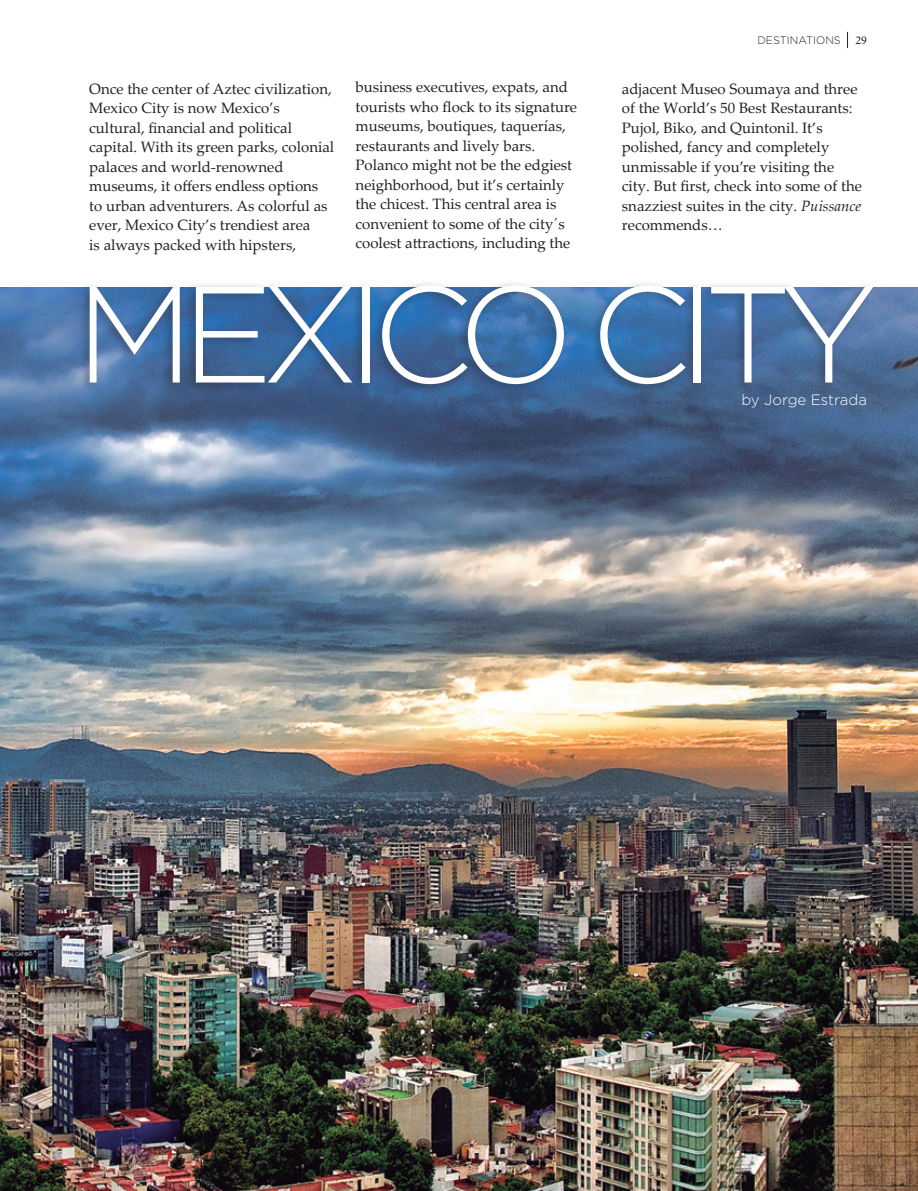
<style>
.page{position:relative;width:918px;height:1191px;background:#fff}
.page>*{position:absolute;margin:0;border:0;box-sizing:border-box;transform-origin:0 0}
.t1{font:300 136.5px "Gotham";letter-spacing:-.09em;color:#fff}
.t2{font:15px/19.5px "Palatino Linotype";color:#231f20}
.t3{font:300 15px "Gotham";color:#fff}
.t4{font:300 10.8px "Gotham";color:#231f20}
.s1{font-family:"Minion Pro";font-weight:400;font-size:12px}
.s2{font-style:italic}
</style>
<div class="page">
<svg style="left:847px;top:32px;width:1px;height:16px"></svg>
<img style="left:0;top:287px;width:918px;height:904px">
<div style="left:78px;top:279px;width:799px;height:115px;background:#231f20;opacity:.35"></div>
<p class="t4" style="left:757px;top:33px;width:111px">DESTINATIONS <span class="s1">29</span></p>
<p class="t2" style="left:356px;top:77px;width:223px">business executives, expats, and tourists who flock to its signature museums, boutiques, taquerías, restaurants and lively bars.<br>Polanco might not be the edgiest neighborhood, but it’s certainly the chicest. This central area is convenient to some of the city´s coolest attractions, including the</p>
<p class="t2" style="left:622px;top:78px;width:242px">adjacent Museo Soumaya and three of the World’s 50 Best Restaurants:<br>Pujol, Biko, and Quintonil. It’s polished, fancy and completely unmissable if you’re visiting the city. But first, check into some of the snazziest suites in the city. <span class="s2">Puissance </span>recommends…</p>
<p class="t2" style="left:89px;top:78px;width:247px">Once the center of Aztec civilization, Mexico City is now Mexico’s cultural, financial and political capital. With its green parks, colonial palaces and world-renowned museums, it offers endless options to urban adventurers. As colorful as ever, Mexico City’s trendiest area<br>is always packed with hipsters,</p>
<h1 class="t1" style="left:76px;top:248px;width:804px">MEXICO CITY</h1>
<p class="t3" style="left:741px;top:390px;width:127px">by Jorge Estrada</p>
</div>
